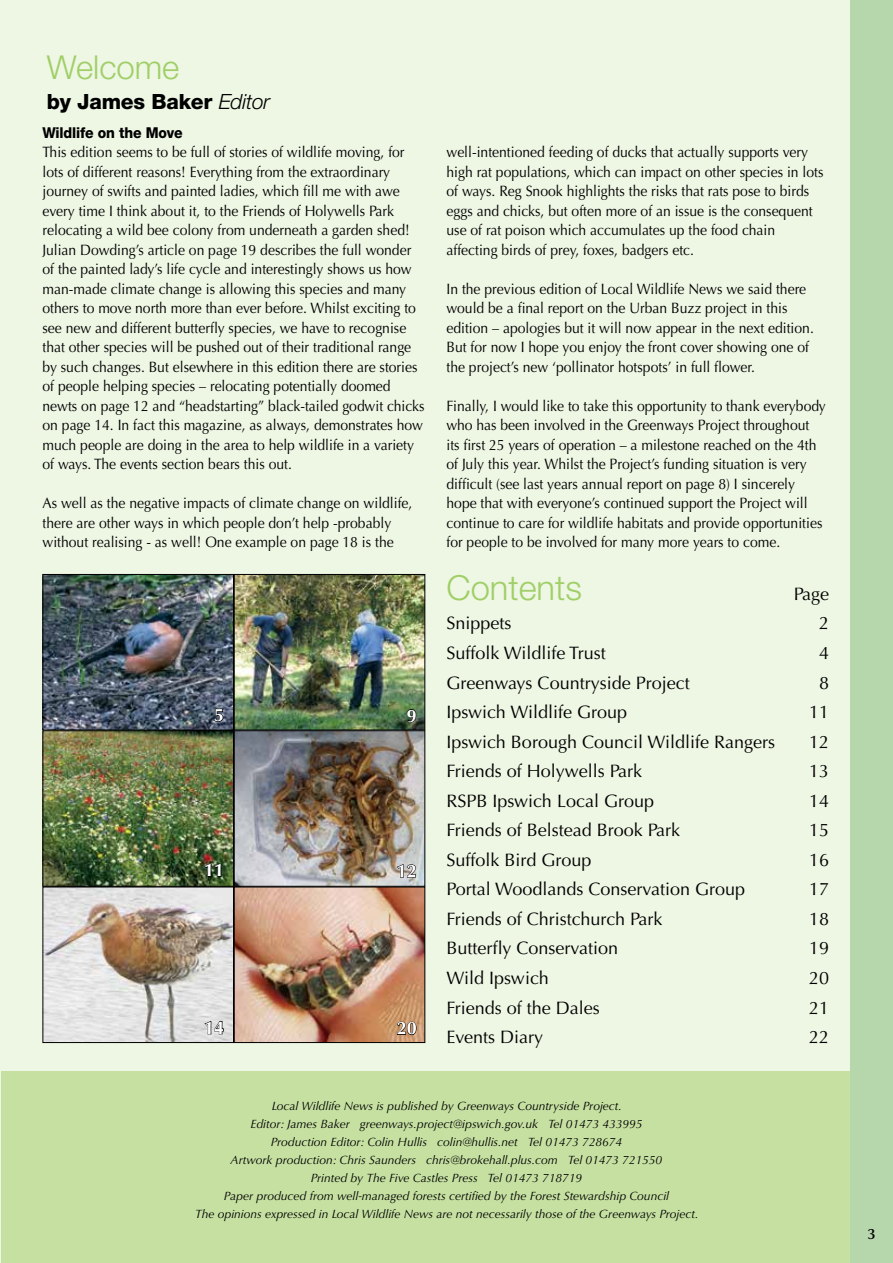
<style>
.page{position:relative;width:893px;height:1263px;background:#fff}
.page>*{position:absolute;margin:0;border:0;box-sizing:border-box;transform-origin:0 0}
.t1{font:300 34.5px "Helvetica Neue LT Std";color:#a0cf67}
.t2{font:300 33px "Helvetica Neue LT Std";color:#a0cf67}
.t3{font:800 21px "Helvetica Neue LT Std";letter-spacing:-.01em;color:#000}
.t4{font:18px "Optima LT Std";color:#000}
.t5{font:700 18px "Optima LT Std";color:#fff}
.t6{font:15px/19.5px "Optima LT Std";color:#000;scale:.93 1}
.t7{font:800 15px "Helvetica Neue LT Std";letter-spacing:-.01em;color:#000;scale:.93 1}
.t8{font:600 15px "Optima LT Std";color:#000}
.t9{font:italic 12px/18px "Optima LT Std";color:#000;text-align:center}
.s1{font-weight:300;font-style:italic}
</style>
<div class="page">
<div style="left:0;top:0;width:850px;height:1263px;background:#eef6e4"></div>
<div style="left:2px;top:1071px;width:891px;height:192px;background:#c5e0a1"></div>
<div style="left:850px;top:0;width:43px;height:1263px;background:#b6d6ac"></div>
<img style="left:45px;top:576px;width:187px;height:152px">
<div style="left:43px;top:574px;width:191px;height:156px;border:1px solid #000"></div>
<img style="left:236px;top:576px;width:187px;height:152px">
<div style="left:234px;top:574px;width:191px;height:156px;border:1px solid #000"></div>
<img style="left:45px;top:732px;width:187px;height:153px">
<div style="left:43px;top:730px;width:191px;height:157px;border:1px solid #000"></div>
<img style="left:236px;top:732px;width:187px;height:153px">
<div style="left:234px;top:730px;width:191px;height:157px;border:1px solid #000"></div>
<img style="left:45px;top:889px;width:187px;height:152px">
<div style="left:43px;top:887px;width:191px;height:156px;border:1px solid #000"></div>
<img style="left:236px;top:889px;width:187px;height:152px">
<div style="left:234px;top:887px;width:191px;height:156px;border:1px solid #000"></div>
<svg style="left:214px;top:708px;width:10px;height:14px"></svg>
<svg style="left:406px;top:709px;width:10px;height:14px"></svg>
<svg style="left:204px;top:863px;width:18px;height:14px"></svg>
<svg style="left:396px;top:864px;width:20px;height:14px"></svg>
<svg style="left:204px;top:1020px;width:20px;height:15px"></svg>
<svg style="left:397px;top:1021px;width:20px;height:14px"></svg>
<h2 class="t2" style="left:47px;top:47px;width:134px">Welcome</h2>
<h3 class="t3" style="left:47px;top:89px;width:225px">by James Baker <span class="s1">Editor</span></h3>
<p class="t7" style="left:43px;top:123px;width:152px">Wildlife on the Move</p>
<p class="t6" style="left:43px;top:142px;width:412px">This edition seems to be full of stories of wildlife moving, for lots of different reasons! Everything from the extraordinary journey of swifts and painted ladies, which fill me with awe every time I think about it, to the Friends of Holywells Park relocating a wild bee colony from underneath a garden shed!<br>Julian Dowding’s article on page 19 describes the full wonder of the painted lady’s life cycle and interestingly shows us how man-made climate change is allowing this species and many others to move north more than ever before. Whilst exciting to see new and different butterfly species, we have to recognise that other species will be pushed out of their traditional range by such changes. But elsewhere in this edition there are stories of people helping species – relocating potentially doomed newts on page 12 and “headstarting” black-tailed godwit chicks on page 14. In fact this magazine, as always, demonstrates how much people are doing in the area to help wildlife in a variety of ways. The events section bears this out.</p>
<p class="t6" style="left:43px;top:493px;width:399px">As well as the negative impacts of climate change on wildlife, there are other ways in which people don’t help -probably without realising - as well! One example on page 18 is the</p>
<p class="t5" style="left:214px;top:705px;width:12px">5</p>
<p class="t5" style="left:407px;top:705px;width:12px">9</p>
<p class="t5" style="left:204px;top:860px;width:22px">11</p>
<p class="t5" style="left:397px;top:860px;width:22px">12</p>
<p class="t5" style="left:204px;top:1017px;width:22px">14</p>
<p class="t5" style="left:397px;top:1018px;width:22px">20</p>
<p class="t6" style="left:446px;top:142px;width:407px">well-intentioned feeding of ducks that actually supports very high rat populations, which can impact on other species in lots of ways. Reg Snook highlights the risks that rats pose to birds eggs and chicks, but often more of an issue is the consequent use of rat poison which accumulates up the food chain affecting birds of prey, foxes, badgers etc.</p>
<p class="t6" style="left:446px;top:279px;width:397px">In the previous edition of Local Wildlife News we said there would be a final report on the Urban Buzz project in this edition – apologies but it will now appear in the next edition.<br>But for now I hope you enjoy the front cover showing one of the project’s new ‘pollinator hotspots’ in full flower.</p>
<p class="t6" style="left:446px;top:396px;width:409px">Finally, I would like to take this opportunity to thank everybody who has been involved in the Greenways Project throughout its first 25 years of operation – a milestone reached on the 4th of July this year. Whilst the Project’s funding situation is very difficult (see last years annual report on page 8) I sincerely hope that with everyone’s continued support the Project will continue to care for wildlife habitats and provide opportunities for people to be involved for many more years to come.</p>
<h1 class="t1" style="left:446px;top:566px;width:137px">Contents</h1>
<p class="t4" style="left:794px;top:583px;width:37px">Page</p>
<p class="t4" style="left:446px;top:613px;width:67px">Snippets</p>
<p class="t4" style="left:819px;top:613px;width:12px">2</p>
<p class="t4" style="left:446px;top:642px;width:161px">Suffolk Wildlife Trust</p>
<p class="t4" style="left:819px;top:642px;width:12px">4</p>
<p class="t4" style="left:446px;top:672px;width:245px">Greenways Countryside Project</p>
<p class="t4" style="left:819px;top:672px;width:12px">8</p>
<p class="t4" style="left:446px;top:701px;width:182px">Ipswich Wildlife Group</p>
<p class="t4" style="left:809px;top:701px;width:22px">11</p>
<p class="t4" style="left:446px;top:731px;width:330px">Ipswich Borough Council Wildlife Rangers</p>
<p class="t4" style="left:809px;top:731px;width:22px">12</p>
<p class="t4" style="left:446px;top:761px;width:197px">Friends of Holywells Park</p>
<p class="t4" style="left:809px;top:761px;width:22px">13</p>
<p class="t4" style="left:446px;top:790px;width:209px">RSPB Ipswich Local Group</p>
<p class="t4" style="left:809px;top:790px;width:22px">14</p>
<p class="t4" style="left:446px;top:820px;width:235px">Friends of Belstead Brook Park</p>
<p class="t4" style="left:809px;top:820px;width:22px">15</p>
<p class="t4" style="left:446px;top:849px;width:147px">Suffolk Bird Group</p>
<p class="t4" style="left:809px;top:849px;width:22px">16</p>
<p class="t4" style="left:446px;top:879px;width:300px">Portal Woodlands Conservation Group</p>
<p class="t4" style="left:809px;top:879px;width:22px">17</p>
<p class="t4" style="left:446px;top:908px;width:217px">Friends of Christchurch Park</p>
<p class="t4" style="left:809px;top:908px;width:22px">18</p>
<p class="t4" style="left:446px;top:938px;width:173px">Butterfly Conservation</p>
<p class="t4" style="left:809px;top:938px;width:22px">19</p>
<p class="t4" style="left:446px;top:967px;width:104px">Wild Ipswich</p>
<p class="t4" style="left:809px;top:967px;width:22px">20</p>
<p class="t4" style="left:446px;top:997px;width:155px">Friends of the Dales</p>
<p class="t4" style="left:809px;top:997px;width:22px">21</p>
<p class="t4" style="left:446px;top:1026px;width:98px">Events Diary</p>
<p class="t4" style="left:809px;top:1026px;width:22px">22</p>
<p class="t9" style="left:195px;top:1097px;width:505px">Local Wildlife News is published by Greenways Countryside Project.<br>Editor: James Baker greenways.project@ipswich.gov.uk Tel 01473 433995<br>Production Editor: Colin Hullis colin@hullis.net Tel 01473 728674<br>Artwork production: Chris Saunders chris@brokehall.plus.com Tel 01473 721550<br>Printed by The Five Castles Press Tel 01473 718719<br>Paper produced from well-managed forests certified by the Forest Stewardship Council<br>The opinions expressed in Local Wildlife News are not necessarily those of the Greenways Project.</p>
<p class="t8" style="left:868px;top:1225px;width:9px">3</p>
</div>
